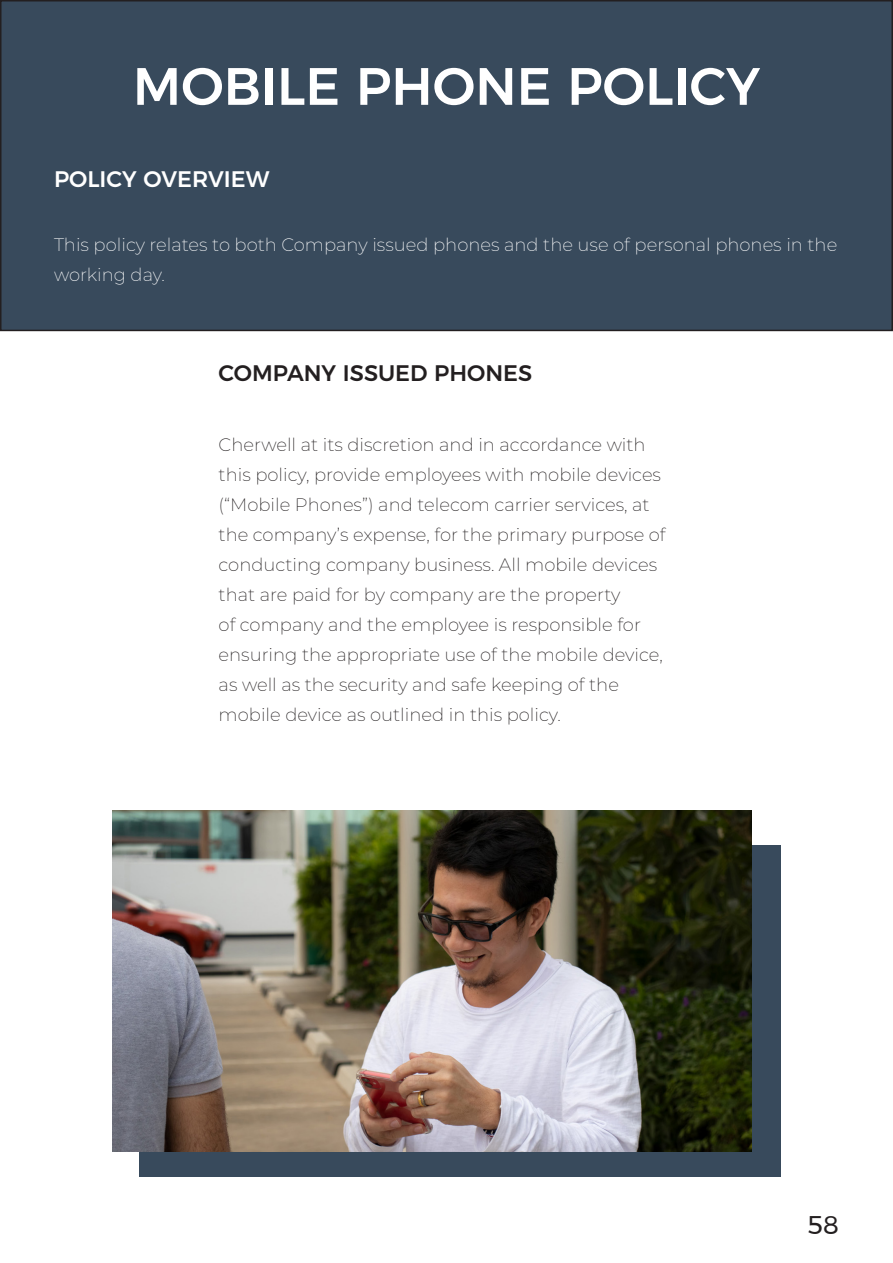
<style>
.page{position:relative;width:893px;height:1263px;background:#fff}
.page>*{position:absolute;margin:0;border:0;box-sizing:border-box;transform-origin:0 0}
.t1{font:500 52.5px "Montserrat";color:#fff}
.t2{font:25.5px "Montserrat";color:#231f20}
.t3{font:500 22.5px "Montserrat";color:#231f20}
.t4{font:500 22.5px "Montserrat";color:#fff}
.t5{font:200 18px/30px "Montserrat";color:#231f20}
.t6{font:200 18px/30px "Montserrat";color:#fff}
</style>
<div class="page">
<div style="left:1px;top:1px;width:891px;height:329px;background:#384a5c"></div>
<div style="left:0;top:0;width:893px;height:331px;border:2px solid #231f20"></div>
<div style="left:139px;top:845px;width:641px;height:331px;background:#384a5c"></div>
<img style="left:113px;top:810px;width:638px;height:341px">
<p class="t1" style="left:133px;top:44px;width:629px">MOBILE PHONE POLICY</p>
<p class="t4" style="left:54px;top:161px;width:217px">POLICY OVERVIEW</p>
<p class="t6" style="left:54px;top:229px;width:785px">This policy relates to both Company issued phones and the use of personal phones in the working day.</p>
<p class="t3" style="left:219px;top:355px;width:315px">COMPANY ISSUED PHONES</p>
<p class="t5" style="left:219px;top:429px;width:449px">Cherwell at its discretion and in accordance with this policy, provide employees with mobile devices (“Mobile Phones”) and telecom carrier services, at the company’s expense, for the primary purpose of conducting company business. All mobile devices that are paid for by company are the property<br>of company and the employee is responsible for ensuring the appropriate use of the mobile device, as well as the security and safe keeping of the mobile device as outlined in this policy.</p>
<h2 class="t2" style="left:807px;top:1205px;width:33px">58</h2>
</div>
